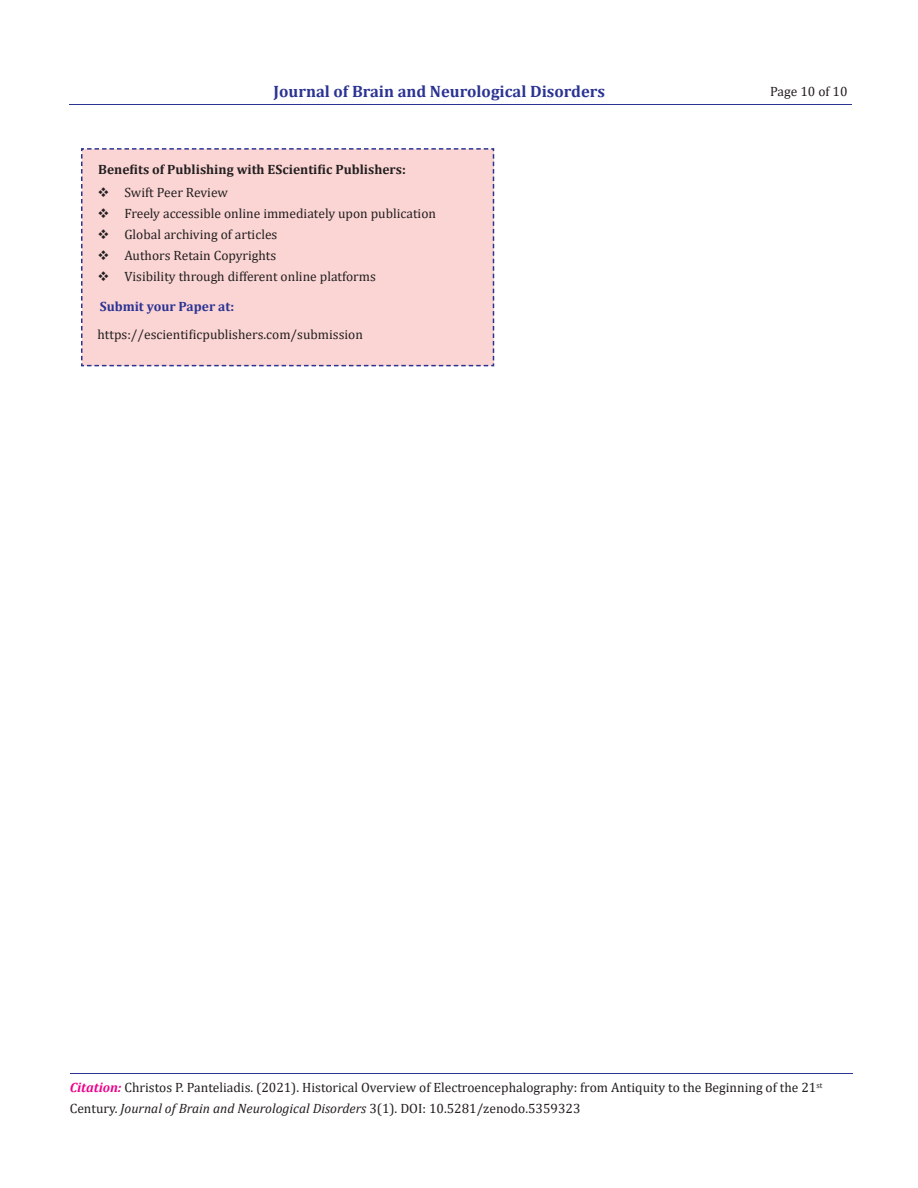
<style>
.page{position:relative;width:918px;height:1188px;background:#fff}
.page>*{position:absolute;margin:0;border:0;box-sizing:border-box;transform-origin:0 0}
.t1{font:700 16.5px "Cambria";color:#2b3393}
.t2{font:13.5px/21px "Cambria";color:#231f20}
.t3{font:700 13.5px "Cambria";color:#231f20}
.t4{font:700 13.5px "Cambria";color:#2b3393}
.s1{font-weight:700;font-style:italic;color:#ed028c}
.s2{font-style:italic}
</style>
<div class="page">
<div style="left:81px;top:148px;width:414px;height:219px;background:#fbd5d4"></div>
<hr style="left:69px;top:104px;width:782px;height:1px;background:#2b3393">
<hr style="left:70px;top:1073px;width:783px;height:1px;background:#2b3393">
<p class="t1" style="left:274px;top:80px;width:333px">Journal of Brain and Neurological Disorders</p>
<p class="t3" style="left:98px;top:160px;width:309px">Benefits of Publishing with EScientific Publishers:</p>
<p class="t2" style="left:97px;top:182px;width:132px">❖ Swift Peer Review</p>
<p class="t2" style="left:97px;top:203px;width:340px">❖ Freely accessible online immediately upon publication</p>
<p class="t2" style="left:97px;top:224px;width:181px">❖ Global archiving of articles</p>
<p class="t2" style="left:97px;top:245px;width:180px">❖ Authors Retain Copyrights</p>
<p class="t2" style="left:97px;top:266px;width:280px">❖ Visibility through different online platforms</p>
<p class="t4" style="left:100px;top:297px;width:136px">Submit your Paper at:</p>
<p class="t2" style="left:97px;top:324px;width:267px">https://escientificpublishers.com/submission</p>
<p class="t2" style="left:770px;top:81px;width:79px">Page 10 of 10</p>
<p class="t2" style="left:70px;top:1077px;width:754px"><span class="s1">Citation:</span> Christos P. Panteliadis. (2021). Historical Overview of Electroencephalography: from Antiquity to the Beginning of the 21<sup>st<br></sup>Century. <span class="s2">Journal of Brain and Neurological Disorders</span> 3(1). DOI: 10.5281/zenodo.5359323</p>
</div>
